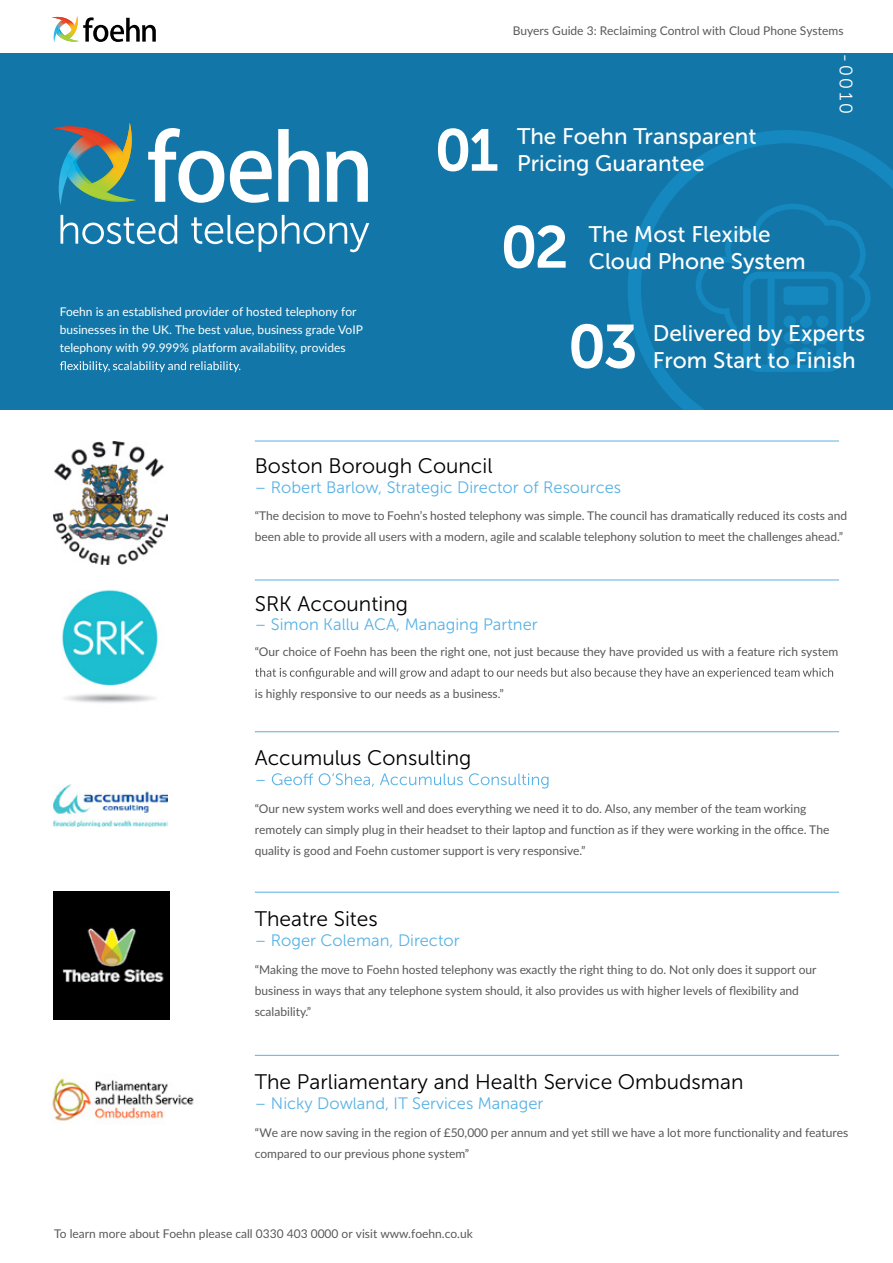
<style>
.page{position:relative;width:893px;height:1263px;background:#fff}
.page>*{position:absolute;margin:0;border:0;box-sizing:border-box;transform-origin:0 0}
.t1{font:22.5px/27px "Museo Sans 500";color:#fff}
.t2{font:21px "Museo Sans 300";color:#000}
.t3{font:18px "Museo 300";color:#fff}
.t4{font:16.5px "Museo Sans 300";color:#58b2e5}
.t5{font:12px/21px "Lato";color:#58585b}
.t6{font:12px/18px "Lato";color:#fff}
.t7{font:12px "Lato";color:#58595b}
</style>
<div class="page">
<div style="left:0;top:52px;width:893px;height:358px;background:#1277a8"></div>
<svg style="left:628px;top:130px;width:265px;height:280px"></svg>
<svg style="left:696px;top:204px;width:175px;height:168px"></svg>
<div style="left:783px;top:286px;width:45px;height:19px;background:#1488bf;border-radius:4px"></div>
<div style="left:783px;top:316px;width:13px;height:12px;background:#1488bf;border-radius:50%"></div>
<div style="left:800px;top:316px;width:12px;height:12px;background:#1488bf;border-radius:50%"></div>
<div style="left:816px;top:316px;width:12px;height:12px;background:#1488bf;border-radius:50%"></div>
<div style="left:783px;top:332px;width:13px;height:12px;background:#1488bf;border-radius:50%"></div>
<div style="left:800px;top:332px;width:12px;height:12px;background:#1488bf;border-radius:50%"></div>
<div style="left:816px;top:332px;width:12px;height:12px;background:#1488bf;border-radius:50%"></div>
<svg style="left:783px;top:347px;width:13px;height:13px"></svg>
<div style="left:800px;top:347px;width:12px;height:13px;background:#1488bf;border-radius:50%"></div>
<div style="left:816px;top:347px;width:12px;height:13px;background:#1488bf;border-radius:50%"></div>
<hr style="left:255px;top:441px;width:584px;height:1px;background:#58b2e5">
<hr style="left:255px;top:731px;width:584px;height:1px;background:#58b2e5">
<svg style="left:257px;top:773px;width:291px;height:15px"></svg>
<hr style="left:255px;top:892px;width:584px;height:1px;background:#58b2e5">
<hr style="left:255px;top:1055px;width:584px;height:1px;background:#58b2e5">
<hr style="left:255px;top:580px;width:584px;height:1px;background:#58b2e5">
<svg style="left:255px;top:668px;width:578px;height:11px"></svg>
<img style="left:53px;top:441px;width:115px;height:124px">
<img style="left:61px;top:589px;width:97px;height:114px">
<img style="left:53px;top:784px;width:115px;height:42px">
<img style="left:53px;top:892px;width:116px;height:127px">
<svg style="left:60px;top:361px;width:180px;height:11px"></svg>
<svg style="left:438px;top:128px;width:59px;height:43px"></svg>
<svg style="left:504px;top:225px;width:62px;height:43px"></svg>
<svg style="left:571px;top:324px;width:64px;height:45px"></svg>
<svg style="left:53px;top:123px;width:79px;height:79px"></svg>
<img style="left:59px;top:165px;width:38px;height:40px">
<img style="left:67px;top:163px;width:69px;height:38px">
<img style="left:58px;top:128px;width:64px;height:37px">
<svg style="left:148px;top:128px;width:76px;height:75px"></svg>
<svg style="left:230px;top:151px;width:42px;height:52px"></svg>
<svg style="left:278px;top:129px;width:41px;height:73px"></svg>
<svg style="left:327px;top:151px;width:41px;height:51px"></svg>
<svg style="left:60px;top:215px;width:117px;height:29px"></svg>
<svg style="left:191px;top:215px;width:178px;height:37px"></svg>
<img style="left:52px;top:1078px;width:142px;height:45px">
<svg style="left:52px;top:16px;width:104px;height:27px"></svg>
<p class="t7" style="left:513px;top:22px;width:332px">Buyers Guide 3: Reclaiming Control with Cloud Phone Systems</p>
<p class="t6" style="left:60px;top:302px;width:305px">Foehn is an established provider of hosted telephony for businesses in the UK. The best value, business grade VoIP telephony with 99.999% platform availability, provides</p>
<h1 class="t1" style="left:517px;top:123px;width:241px">The Foehn Transparent<br>Pricing Guarantee</h1>
<h1 class="t1" style="left:589px;top:221px;width:218px">The Most Flexible<br>Cloud Phone System</h1>
<h3 class="t3" style="left:856px;top:54px;width:62px;rotate:90deg">-0010</h3>
<h1 class="t1" style="left:653px;top:319px;width:214px">Delivered by Experts<br>From Start to Finish</h1>
<h2 class="t2" style="left:255px;top:454px;width:239px">Boston Borough Council</h2>
<h3 class="t4" style="left:255px;top:478px;width:368px">– Robert Barlow, Strategic Director of Resources</h3>
<p class="t5" style="left:255px;top:504px;width:594px">“The decision to move to Foehn’s hosted telephony was simple. The council has dramatically reduced its costs and been able to provide all users with a modern, agile and scalable telephony solution to meet the challenges ahead.”</p>
<h2 class="t2" style="left:255px;top:592px;width:155px">SRK Accounting</h2>
<h3 class="t4" style="left:255px;top:616px;width:284px">– Simon Kallu ACA, Managing Partner</h3>
<p class="t5" style="left:255px;top:640px;width:585px">“Our choice of Foehn has been the right one, not just because they have provided us with a feature rich system</p>
<p class="t5" style="left:255px;top:682px;width:250px">is highly responsive to our needs as a business.”</p>
<h2 class="t2" style="left:255px;top:747px;width:218px">Accumulus Consulting</h2>
<p class="t5" style="left:255px;top:798px;width:576px">“Our new system works well and does everything we need it to do. Also, any member of the team working remotely can simply plug in their headset to their laptop and function as if they were working in the office. The quality is good and Foehn customer support is very responsive.”</p>
<h2 class="t2" style="left:255px;top:907px;width:125px">Theatre Sites</h2>
<h3 class="t4" style="left:255px;top:931px;width:206px">– Roger Coleman, Director</h3>
<p class="t5" style="left:255px;top:958px;width:563px">“Making the move to Foehn hosted telephony was exactly the right thing to do. Not only does it support our business in ways that any telephone system should, it also provides us with higher levels of flexibility and scalability.”</p>
<h2 class="t2" style="left:255px;top:1070px;width:490px">The Parliamentary and Health Service Ombudsman</h2>
<h3 class="t4" style="left:255px;top:1094px;width:290px">– Nicky Dowland, IT Services Manager</h3>
<p class="t5" style="left:255px;top:1122px;width:595px">“We are now saving in the region of £50,000 per annum and yet still we have a lot more functionality and features compared to our previous phone system”</p>
<p class="t7" style="left:54px;top:1225px;width:420px">To learn more about Foehn please call 0330 403 0000 or visit www.foehn.co.uk</p>
</div>
